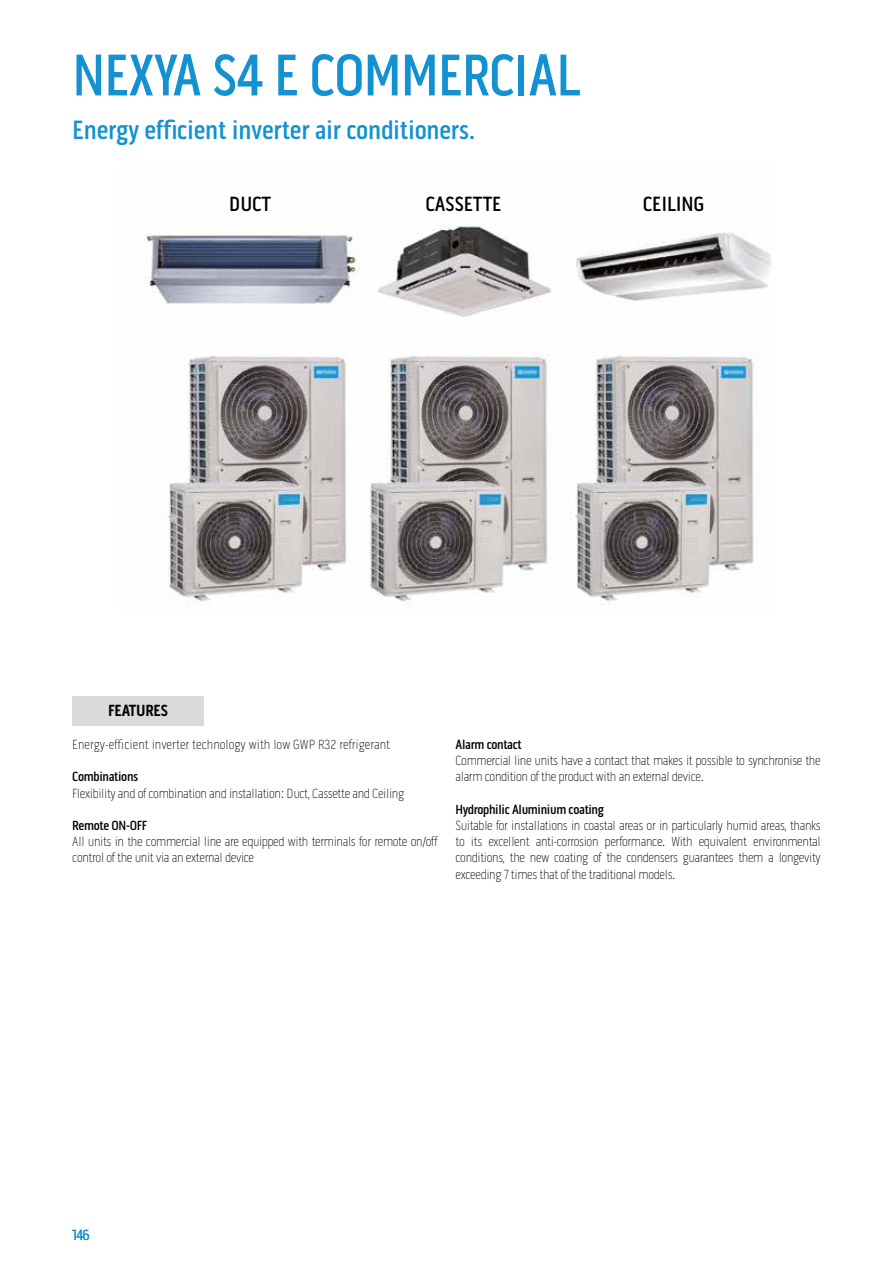
<style>
.page{position:relative;width:893px;height:1263px;background:#fff}
.page>*{position:absolute;margin:0;border:0;box-sizing:border-box;transform-origin:0 0}
.t1{font:500 60px "Pill Gothic 300 mg";letter-spacing:-.02em;color:#1391d1;scale:.95 1}
.t2{font:500 27px "Pill Gothic 300 mg";letter-spacing:-.01em;color:#1391d1}
.t3{font:500 21px "Pill Gothic 300 mg";letter-spacing:-.01em;color:#000}
.t4{font:700 16.5px "Pill Gothic 300 mg";letter-spacing:-.02em;color:#000}
.t5{font:15px "Pill Gothic 300 mg";color:#1391d1}
.t6{font:100 13.5px/16.2px "Pill Gothic 300 mg";letter-spacing:-.025em;color:#000}
.t7{font:500 13.5px "Pill Gothic 300 mg";letter-spacing:-.025em;color:#000}
.t8{font:100 13.5px "Pill Gothic 300 mg";color:#000}
</style>
<div class="page">
<img style="left:144px;top:226px;width:628px;height:376px">
<div style="left:72px;top:696px;width:132px;height:30px;background:#dadada"></div>
<h1 class="t1" style="left:72px;top:40px;width:536px">NEXYA S4 E COMMERCIAL</h1>
<h2 class="t2" style="left:72px;top:114px;width:405px">Energy efficient inverter air conditioners.</h2>
<h3 class="t3" style="left:229px;top:191px;width:43px">DUCT</h3>
<h3 class="t3" style="left:425px;top:191px;width:78px">CASSETTE</h3>
<h3 class="t3" style="left:643px;top:191px;width:63px">CEILING</h3>
<p class="t4" style="left:108px;top:700px;width:61px">FEATURES</p>
<p class="t8" style="left:72px;top:736px;width:319px">Energy-efficient inverter technology with low GWP R32 refrigerant</p>
<p class="t7" style="left:72px;top:769px;width:68px">Combinations</p>
<p class="t6" style="left:72px;top:785px;width:333px">Flexibility and of combination and installation: Duct, Cassette and Ceiling</p>
<p class="t7" style="left:72px;top:817px;width:76px">Remote ON-OFF</p>
<p class="t6" style="left:72px;top:833px;width:367px">All units in the commercial line are equipped with terminals for remote on/off control of the unit via an external device</p>
<p class="t7" style="left:455px;top:736px;width:68px">Alarm contact</p>
<p class="t6" style="left:455px;top:752px;width:367px">Commercial line units have a contact that makes it possible to synchronise the alarm condition of the product with an external device.</p>
<p class="t7" style="left:455px;top:801px;width:150px">Hydrophilic Aluminium coating</p>
<p class="t6" style="left:455px;top:817px;width:367px;text-align:justify">Suitable for installations in coastal areas or in particularly humid areas, thanks to its excellent anti-corrosion performance. With equivalent environmental conditions, the new coating of the condensers guarantees them a longevity exceeding 7 times that of the traditional models.</p>
<p class="t5" style="left:72px;top:1226px;width:19px">146</p>
</div>
